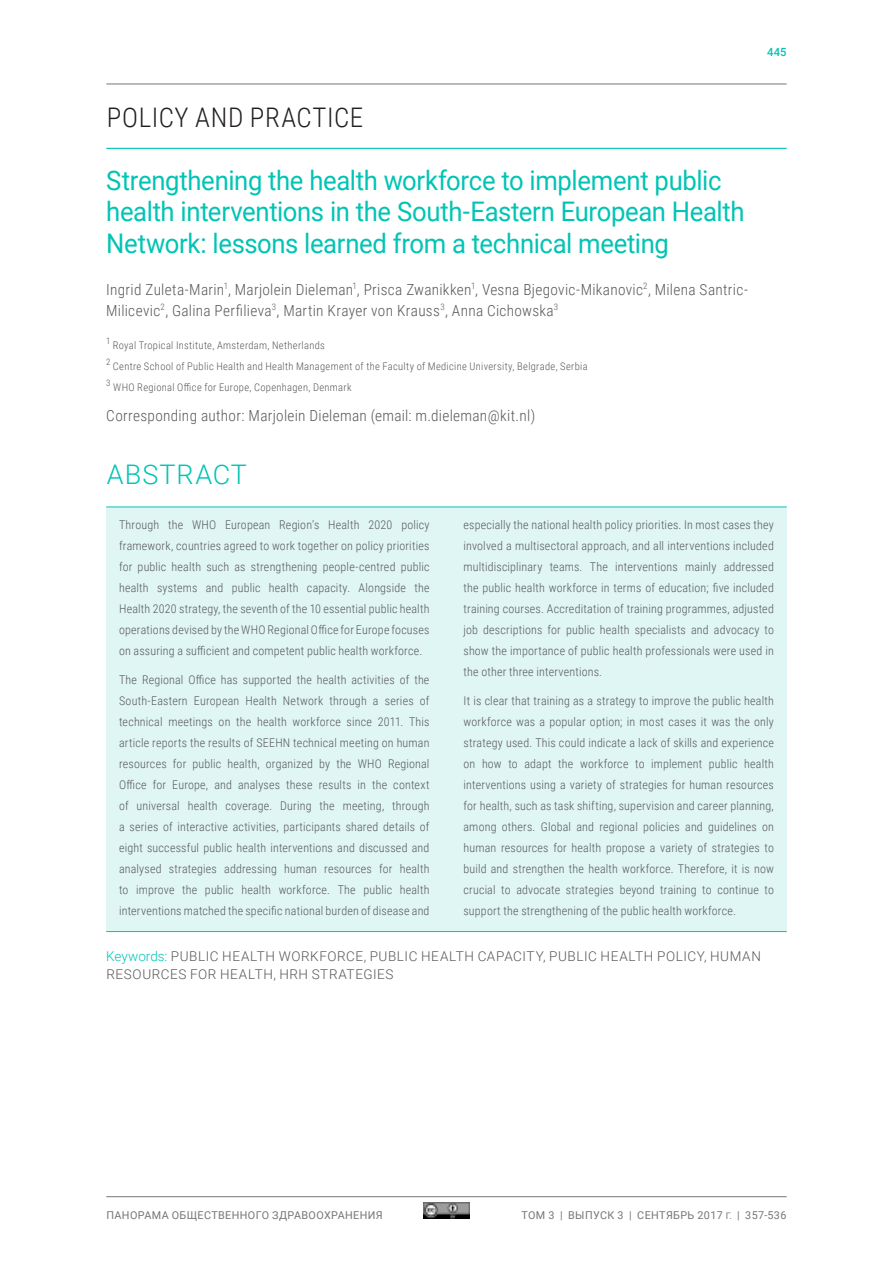
<style>
.page{position:relative;width:893px;height:1263px;background:#fff}
.page>*{position:absolute;margin:0;border:0;box-sizing:border-box;transform-origin:0 0}
.HEAD_B_variable{font:27px/31.5px "Roboto";letter-spacing:-.015em;color:#00c4b4;scale:.95 1}
.HEAD_A{font:300 27px "Roboto Condensed";letter-spacing:.02em;color:#231f20}
.HEAD_B{font:300 27px "Roboto";letter-spacing:.04em;color:#00c4b4}
.Author{font:300 15.3px/21px "Roboto Condensed";letter-spacing:.02em;color:#57585a}
.KEYWORDS{font:300 13.5px/18px "Roboto";letter-spacing:.04em;color:#57585a}
.t1{font:300 12px/21px "Roboto Condensed";letter-spacing:.015em;color:#57585a;text-align:justify}
.t2{font:500 11.25px "Roboto";color:#00c4b4}
.t3{font:10.8px "Roboto";letter-spacing:.035em;color:#757679}
.Footnote_author{font:300 10.5px "Roboto Condensed";letter-spacing:.03em;color:#57585a}
.Footnote_author-2{font:300 8.85px "Roboto Condensed";color:#57585a}
.s1{color:#00c4b4}
.s2{font-size:9px}
</style>
<div class="page">
<hr style="left:106px;top:84px;width:681px;height:1px;background:#757679">
<hr style="left:106px;top:1196px;width:681px;height:1px;background:#757679">
<hr style="left:106px;top:148px;width:681px;height:1px;background:#00c4b4">
<div style="left:106px;top:507px;width:681px;height:424px;background:#e0f6f4"></div>
<hr style="left:106px;top:507px;width:681px;height:1px;background:#00c4b4">
<hr style="left:106px;top:931px;width:681px;height:1px;background:#00c4b4">
<img style="left:423px;top:1202px;width:47px;height:16px">
<p class="t2" style="left:767px;top:44px;width:21px">445</p>
<p class="HEAD_A" style="left:107px;top:98px;width:258px">POLICY AND PRACTICE</p>
<p class="HEAD_B_variable" style="left:106px;top:163px;width:673px">Strengthening the health workforce to implement public health interventions in the South-Eastern European Health<br>Network: lessons learned from a technical meeting</p>
<p class="Author" style="left:106px;top:278px;width:643px">Ingrid Zuleta-Marin<sup>1</sup>, Marjolein Dieleman<sup>1</sup>, Prisca Zwanikken<sup>1</sup>, Vesna Bjegovic-Mikanovic<sup>2</sup>, Milena Santric-<br>Milicevic<sup>2</sup>, Galina Perfilieva<sup>3</sup>, Martin Krayer von Krauss<sup>3</sup>, Anna Cichowska<sup>3</sup></p>
<p class="Footnote_author-2" style="left:106px;top:335px;width:6px">1</p>
<p class="Footnote_author" style="left:113px;top:338px;width:213px">Royal Tropical Institute, Amsterdam, Netherlands</p>
<p class="Footnote_author-2" style="left:106px;top:356px;width:6px">2</p>
<p class="Footnote_author" style="left:113px;top:359px;width:476px">Centre School of Public Health and Health Management of the Faculty of Medicine University, Belgrade, Serbia</p>
<p class="Footnote_author-2" style="left:106px;top:377px;width:6px">3</p>
<p class="Footnote_author" style="left:113px;top:380px;width:240px">WHO Regional Office for Europe, Copenhagen, Denmark</p>
<p class="Author" style="left:106px;top:404px;width:430px">Corresponding author: Marjolein Dieleman (email: m.dieleman@kit.nl)</p>
<p class="HEAD_B" style="left:107px;top:455px;width:142px">ABSTRACT</p>
<p class="t1" style="left:119px;top:513px;width:312px">Through the WHO European Region’s Health 2020 policy framework, countries agreed to work together on policy priorities for public health such as strengthening people-centred public health systems and public health capacity. Alongside the Health 2020 strategy, the seventh of the 10 essential public health operations devised by the WHO Regional Office for Europe focuses on assuring a sufficient and competent public health workforce.</p>
<p class="t1" style="left:119px;top:669px;width:312px">The Regional Office has supported the health activities of the South-Eastern European Health Network through a series of technical meetings on the health workforce since 2011. This article reports the results of SEEHN technical meeting on human resources for public health, organized by the WHO Regional Office for Europe, and analyses these results in the context of universal health coverage. During the meeting, through a series of interactive activities, participants shared details of eight successful public health interventions and discussed and analysed strategies addressing human resources for health to improve the public health workforce. The public health interventions matched the specific national burden of disease and</p>
<p class="t1" style="left:463px;top:513px;width:312px">especially the national health policy priorities. In most cases they involved a multisectoral approach, and all interventions included multidisciplinary teams. The interventions mainly addressed the public health workforce in terms of education; five included training courses. Accreditation of training programmes, adjusted job descriptions for public health specialists and advocacy to show the importance of public health professionals were used in the other three interventions.</p>
<p class="t1" style="left:463px;top:690px;width:312px">It is clear that training as a strategy to improve the public health workforce was a popular option; in most cases it was the only strategy used. This could indicate a lack of skills and experience on how to adapt the workforce to implement public health interventions using a variety of strategies for human resources for health, such as task shifting, supervision and career planning, among others. Global and regional policies and guidelines on human resources for health propose a variety of strategies to build and strengthen the health workforce. Therefore, it is now crucial to advocate strategies beyond training to continue to support the strengthening of the public health workforce.</p>
<p class="KEYWORDS" style="left:106px;top:947px;width:656px"><span class="s1">Keywords:</span> PUBLIC HEALTH WORKFORCE, PUBLIC HEALTH CAPACITY, PUBLIC HEALTH POLICY, HUMAN<br>RESOURCES FOR HEALTH, HRH STRATEGIES</p>
<p class="t3" style="left:106px;top:1207px;width:278px">ПАНОРАМА ОБЩЕСТВЕННОГО ЗДРАВООХРАНЕНИЯ</p>
<p class="t3" style="left:521px;top:1207px;width:267px">ТОМ 3 | ВЫПУСК 3 | СЕНТЯБРЬ 2017 <span class="s2">Г.</span> | 357-536</p>
</div>
